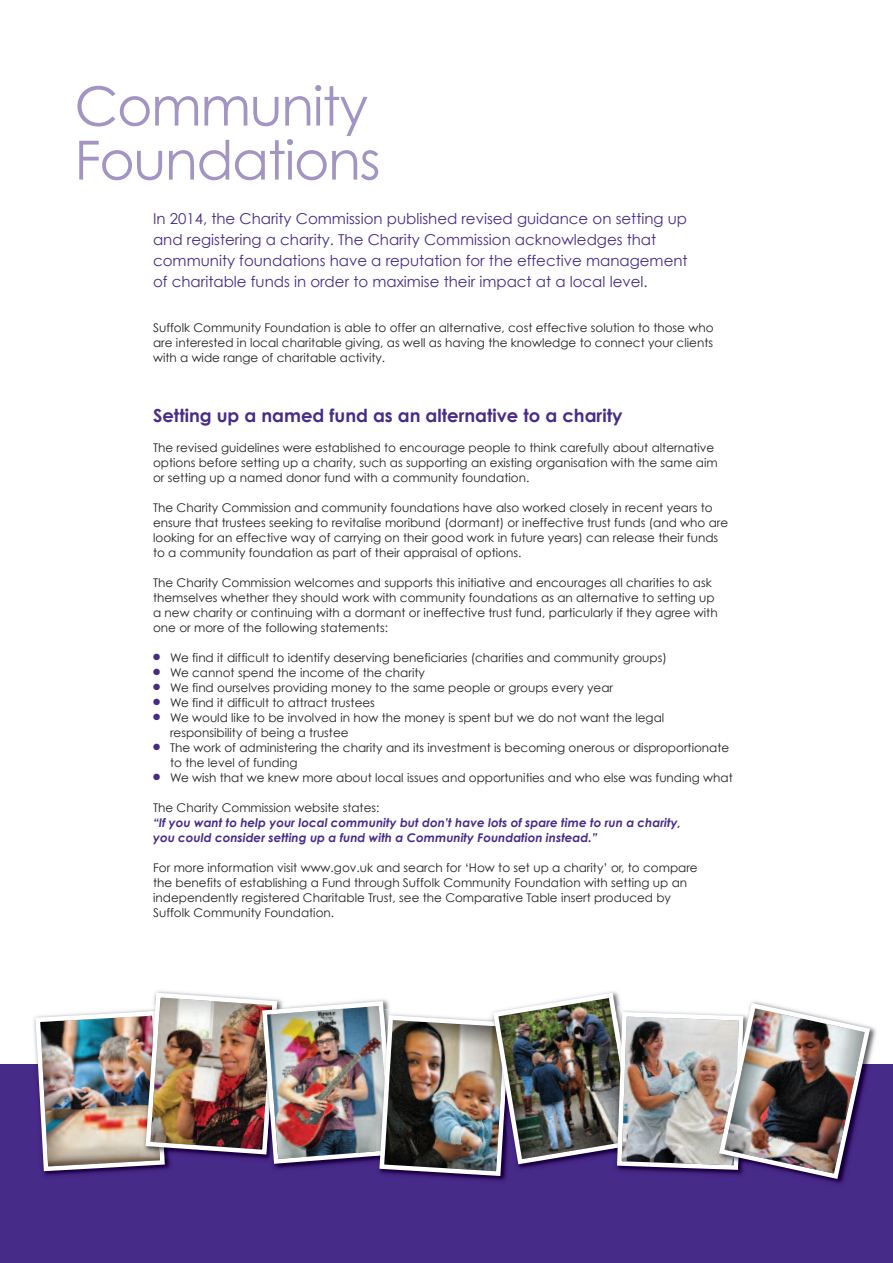
<style>
.page{position:relative;width:893px;height:1263px;background:#fff}
.page>*{position:absolute;margin:0;border:0;box-sizing:border-box;transform-origin:0 0}
.t1{font:54px/54px "Century Gothic";letter-spacing:-.025em;color:#a294c3}
.t2{font:700 18px "Century Gothic";color:#472b89}
.t3{font:15px/21px "Century Gothic";color:#472b89}
.t4{font:12px/15px "Century Gothic";color:#231f20}
.t5{font:italic 700 12px/15px "Century Gothic";color:#472b89}
.s1{color:#472b89}
</style>
<div class="page">
<div style="left:0;top:1064px;width:893px;height:199px;background:#472b89"></div>
<img style="left:873px;top:1027px;width:3px;height:20px">
<img style="left:34px;top:991px;width:839px;height:190px">
<h1 class="t1" style="left:75px;top:77px;width:308px">Community<br>Foundations</h1>
<p class="t3" style="left:153px;top:207px;width:536px">In 2014, the Charity Commission published revised guidance on setting up and registering a charity. The Charity Commission acknowledges that community foundations have a reputation for the effective management of charitable funds in order to maximise their impact at a local level.</p>
<p class="t4" style="left:153px;top:319px;width:562px;text-align:justify">Suffolk Community Foundation is able to offer an alternative, cost effective solution to those who are interested in local charitable giving, as well as having the knowledge to connect your clients with a wide range of charitable activity.</p>
<h2 class="t2" style="left:153px;top:403px;width:471px">Setting up a named fund as an alternative to a charity</h2>
<p class="t4" style="left:153px;top:439px;width:566px">The revised guidelines were established to encourage people to think carefully about alternative options before setting up a charity, such as supporting an existing organisation with the same aim or setting up a named donor fund with a community foundation.</p>
<p class="t4" style="left:153px;top:499px;width:577px">The Charity Commission and community foundations have also worked closely in recent years to ensure that trustees seeking to revitalise moribund (dormant) or ineffective trust funds (and who are looking for an effective way of carrying on their good work in future years) can release their funds to a community foundation as part of their appraisal of options.</p>
<p class="t4" style="left:153px;top:574px;width:566px">The Charity Commission welcomes and supports this initiative and encourages all charities to ask themselves whether they should work with community foundations as an alternative to setting up a new charity or continuing with a dormant or ineffective trust fund, particularly if they agree with one or more of the following statements:</p>
<p class="t4" style="left:153px;top:649px;width:515px"><span class="s1">●</span> We find it difficult to identify deserving beneficiaries (charities and community groups)</p>
<p class="t4" style="left:153px;top:664px;width:273px"><span class="s1">●</span> We cannot spend the income of the charity</p>
<p class="t4" style="left:153px;top:679px;width:462px"><span class="s1">●</span> We find ourselves providing money to the same people or groups every year</p>
<p class="t4" style="left:153px;top:694px;width:223px"><span class="s1">●</span> We find it difficult to attract trustees</p>
<p class="t4" style="left:170px;top:709px;width:496px;text-indent:-17px"><span class="s1">●</span> We would like to be involved in how the money is spent but we do not want the legal responsibility of being a trustee</p>
<p class="t4" style="left:170px;top:739px;width:561px;text-indent:-17px"><span class="s1">●</span> The work of administering the charity and its investment is becoming onerous or disproportionate to the level of funding</p>
<p class="t4" style="left:153px;top:769px;width:581px"><span class="s1">●</span> We wish that we knew more about local issues and opportunities and who else was funding what</p>
<p class="t4" style="left:153px;top:799px;width:228px">The Charity Commission website states:</p>
<p class="t5" style="left:153px;top:814px;width:529px">“If you want to help your local community but don’t have lots of spare time to run a charity, you could consider setting up a fund with a Community Foundation instead.”</p>
<p class="t4" style="left:153px;top:859px;width:546px">For more information visit www.gov.uk and search for ‘How to set up a charity’ or, to compare the benefits of establishing a Fund through Suffolk Community Foundation with setting up an independently registered Charitable Trust, see the Comparative Table insert produced by Suffolk Community Foundation.</p>
</div>
